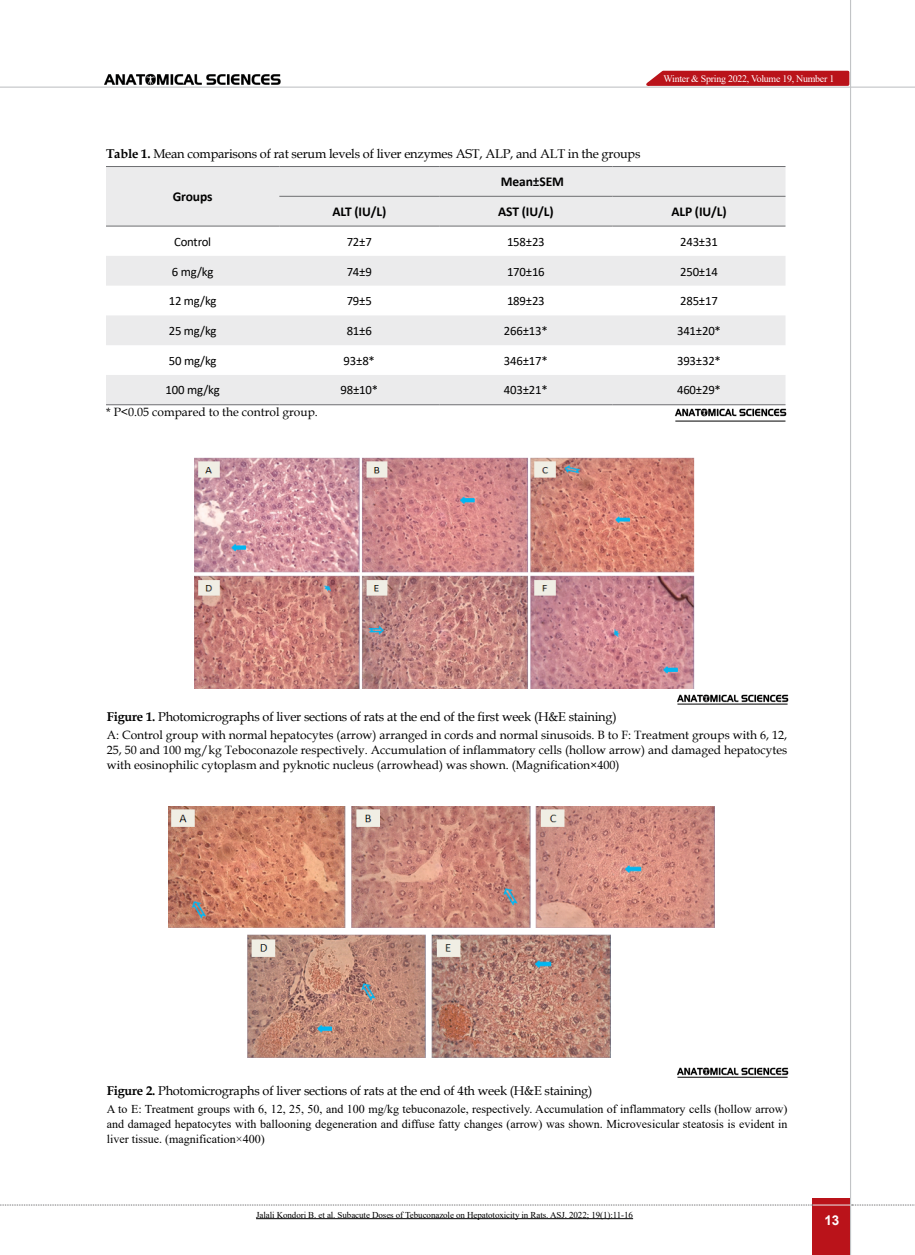
<style>
.page{position:relative;width:915px;height:1255px;background:#fff}
.page>*{position:absolute;margin:0;border:0;box-sizing:border-box;transform-origin:0 0}
.t1{font:700 13.5px "Calibri";letter-spacing:-.01em;color:#000}
.t2{font:700 13.5px "Arial";color:#fff}
.t3{font:12.75px "Book Antiqua";letter-spacing:-.015em;color:#000}
.t4{font:12.75px "Calibri";letter-spacing:-.015em;color:#000}
.t5{font:12px/15px "Book Antiqua";color:#000;text-align:justify}
.t6{font:12px/15px "Times New Roman";color:#000;text-align:justify}
.t7{font:10.05px "Times New Roman";letter-spacing:-.025em;color:#fff}
.t8{font:9px "Times New Roman";letter-spacing:-.01em;color:#000}
.s1{font-weight:700}
</style>
<div class="page">
<div style="left:812px;top:1198px;width:38px;height:56px;background:#ba131a"></div>
<hr style="left:849px;top:0;width:1px;height:1254px;background:#c2c4c6">
<hr style="left:0;top:87px;width:914px;height:1px;background:#c2c4c6">
<hr style="left:812px;top:1204px;width:38px;height:1px;background:#ebebec">
<svg style="left:0;top:1204px;width:812px;height:1px"></svg>
<svg style="left:851px;top:1204px;width:64px;height:1px"></svg>
<svg style="left:638px;top:69px;width:212px;height:18px;background:#c7454b"></svg>
<img style="left:99px;top:73px;width:189px;height:15px">
<svg style="left:106px;top:167px;width:679px;height:237px;fill:#ebebec"></svg>
<hr style="left:106px;top:166px;width:173px;height:1px;background:#6d6e71">
<hr style="left:279px;top:166px;width:160px;height:1px;background:#6d6e71">
<hr style="left:439px;top:166px;width:173px;height:1px;background:#6d6e71">
<hr style="left:612px;top:166px;width:173px;height:1px;background:#6d6e71">
<hr style="left:279px;top:196px;width:160px;height:1px;background:#6d6e71">
<hr style="left:439px;top:196px;width:173px;height:1px;background:#6d6e71">
<hr style="left:612px;top:196px;width:173px;height:1px;background:#6d6e71">
<hr style="left:106px;top:226px;width:173px;height:1px;background:#6d6e71">
<hr style="left:279px;top:226px;width:160px;height:1px;background:#6d6e71">
<hr style="left:439px;top:226px;width:173px;height:1px;background:#6d6e71">
<hr style="left:612px;top:226px;width:173px;height:1px;background:#6d6e71">
<hr style="left:106px;top:404px;width:173px;height:1px;background:#6d6e71">
<hr style="left:279px;top:404px;width:160px;height:1px;background:#6d6e71">
<hr style="left:439px;top:404px;width:173px;height:1px;background:#6d6e71">
<hr style="left:612px;top:404px;width:173px;height:1px;background:#6d6e71">
<img style="left:674px;top:408px;width:112px;height:13px">
<hr style="left:675px;top:421px;width:110px;height:1px;background:#000">
<img style="left:194px;top:457px;width:500px;height:231px">
<img style="left:677px;top:694px;width:111px;height:9px">
<hr style="left:677px;top:703px;width:110px;height:1px;background:#000">
<img style="left:168px;top:806px;width:546px;height:251px">
<img style="left:677px;top:1067px;width:111px;height:9px">
<hr style="left:677px;top:1076px;width:110px;height:1px;background:#000">
<hr style="left:256px;top:1218px;width:377px;height:1px;background:#000">
<p class="t7" style="left:663px;top:71px;width:172px">Winter &amp; Spring 2022, Volume 19, Number 1</p>
<p class="t3" style="left:106px;top:145px;width:535px"><span class="s1">Table 1.</span> Mean comparisons of rat serum levels of liver enzymes AST, ALP, and ALT in the groups</p>
<p class="t1" style="left:173px;top:187px;width:41px">Groups</p>
<p class="t1" style="left:500px;top:172px;width:65px">Mean±SEM</p>
<p class="t1" style="left:332px;top:202px;width:55px">ALT (IU/L)</p>
<p class="t1" style="left:498px;top:202px;width:57px">AST (IU/L)</p>
<p class="t1" style="left:671px;top:202px;width:57px">ALP (IU/L)</p>
<p class="t4" style="left:174px;top:233px;width:39px">Control</p>
<p class="t4" style="left:346px;top:233px;width:27px">72±7</p>
<p class="t4" style="left:507px;top:233px;width:39px">158±23</p>
<p class="t4" style="left:680px;top:233px;width:39px">243±31</p>
<p class="t4" style="left:172px;top:262px;width:43px">6 mg/kg</p>
<p class="t4" style="left:346px;top:262px;width:27px">74±9</p>
<p class="t4" style="left:507px;top:262px;width:39px">170±16</p>
<p class="t4" style="left:680px;top:262px;width:39px">250±14</p>
<p class="t4" style="left:169px;top:292px;width:49px">12 mg/kg</p>
<p class="t4" style="left:346px;top:292px;width:27px">79±5</p>
<p class="t4" style="left:507px;top:292px;width:39px">189±23</p>
<p class="t4" style="left:680px;top:292px;width:39px">285±17</p>
<p class="t4" style="left:169px;top:322px;width:49px">25 mg/kg</p>
<p class="t4" style="left:346px;top:322px;width:27px">81±6</p>
<p class="t4" style="left:503px;top:322px;width:45px">266±13*</p>
<p class="t4" style="left:676px;top:322px;width:45px">341±20*</p>
<p class="t4" style="left:169px;top:352px;width:49px">50 mg/kg</p>
<p class="t4" style="left:343px;top:352px;width:33px">93±8*</p>
<p class="t4" style="left:503px;top:352px;width:45px">346±17*</p>
<p class="t4" style="left:676px;top:352px;width:45px">393±32*</p>
<p class="t4" style="left:165px;top:381px;width:56px">100 mg/kg</p>
<p class="t4" style="left:340px;top:381px;width:39px">98±10*</p>
<p class="t4" style="left:503px;top:381px;width:45px">403±21*</p>
<p class="t4" style="left:676px;top:381px;width:45px">460±29*</p>
<p class="t5" style="left:106px;top:404px;width:213px">* P&lt;0.05 compared to the control group.</p>
<p class="t3" style="left:107px;top:708px;width:511px"><span class="s1">Figure 1.</span> Photomicrographs of liver sections of rats at the end of the first week (H&amp;E staining)</p>
<p class="t5" style="left:107px;top:726px;width:681px">A: Control group with normal hepatocytes (arrow) arranged in cords and normal sinusoids. B to F: Treatment groups with 6, 12, 25, 50 and 100 mg/kg Teboconazole respectively. Accumulation of inflammatory cells (hollow arrow) and damaged hepatocytes with eosinophilic cytoplasm and pyknotic nucleus (arrowhead) was shown. (Magnification×400)</p>
<p class="t3" style="left:107px;top:1082px;width:487px"><span class="s1">Figure 2.</span> Photomicrographs of liver sections of rats at the end of 4th week (H&amp;E staining)</p>
<p class="t6" style="left:107px;top:1100px;width:681px">A to E: Treatment groups with 6, 12, 25, 50, and 100 mg/kg tebuconazole, respectively. Accumulation of inflammatory cells (hollow arrow) and damaged hepatocytes with ballooning degeneration and diffuse fatty changes (arrow) was shown. Microvesicular steatosis is evident in liver tissue. (magnification×400)</p>
<p class="t8" style="left:256px;top:1208px;width:378px">Jalali Kondori B. et al. Subacute Doses of Tebuconazole on Hepatotoxicity in Rats. ASJ. 2022; 19(1):11-16</p>
<p class="t2" style="left:824px;top:1210px;width:17px">13</p>
</div>
